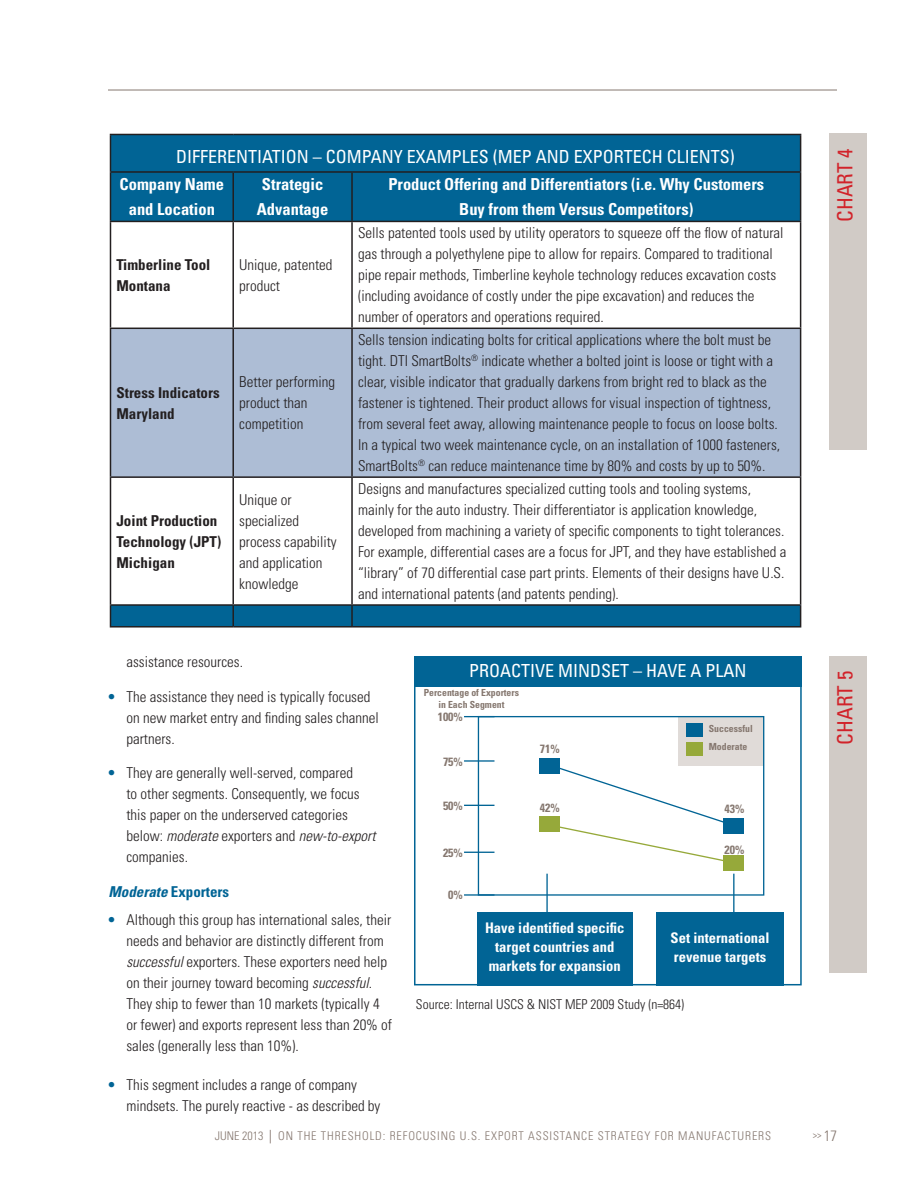
<style>
.page{position:relative;width:918px;height:1188px;background:#fff}
.page>*{position:absolute;margin:0;border:0;box-sizing:border-box;transform-origin:0 0}
.t1{font:condensed 21px "Univers LT Std";color:#d1232a}
.t2{font:condensed 18px "Univers LT Std";color:#fff}
.t3{font:700 condensed 16.5px/25.5px "Univers LT Std";color:#fff;text-align:center}
.t4{font:300 condensed 15px/21px "Univers LT Std";color:#231f20}
.t5{font:700 condensed 15px/21px "Univers LT Std";color:#231f20}
.t6{font:700 condensed 15px "Univers LT Std";color:#016495}
.t7{font:700 condensed 14.55px/18.6px "Univers LT Std";color:#fff;text-align:center}
.t8{font:300 condensed 13.5px "Univers LT Std";color:#231f20}
.t9{font:300 condensed 12px "Univers LT Std";letter-spacing:.07em;color:#85776f}
.t10{font:700 condensed 12px "Univers LT Std";color:#85776f}
.t11{font:700 condensed 9.75px/18px "Univers LT Std";color:#85776f}
.t12{font:condensed 9px "Univers LT Std";color:#85776f}
.s1{font-weight:700;color:#016495}
.s2{font-style:italic}
.s3{font-weight:400;font-size:13.5px}
.s4{font-weight:300;font-size:15px}
</style>
<div class="page">
<hr style="left:108px;top:90px;width:729px;height:1px;background:#85776f">
<div style="left:678px;top:716px;width:86px;height:50px;background:#e0dbd8"></div>
<div style="left:111px;top:135px;width:689px;height:86px;background:#016495"></div>
<svg style="left:111px;top:222px;width:689px;height:382px"></svg>
<div style="left:111px;top:329px;width:689px;height:147px;background:#adbdd5"></div>
<hr style="left:110px;top:134px;width:123px;height:1px;background:#231f20">
<hr style="left:110px;top:135px;width:1px;height:36px;background:#231f20">
<hr style="left:233px;top:134px;width:119px;height:1px;background:#231f20">
<hr style="left:352px;top:134px;width:449px;height:1px;background:#231f20">
<hr style="left:800px;top:135px;width:1px;height:36px;background:#231f20">
<hr style="left:110px;top:171px;width:123px;height:2px;background:#231f20">
<hr style="left:110px;top:173px;width:1px;height:48px;background:#231f20">
<hr style="left:233px;top:171px;width:119px;height:2px;background:#231f20">
<hr style="left:232px;top:173px;width:2px;height:48px;background:#231f20">
<hr style="left:352px;top:171px;width:449px;height:2px;background:#231f20">
<hr style="left:351px;top:173px;width:2px;height:48px;background:#231f20">
<hr style="left:800px;top:173px;width:1px;height:48px;background:#231f20">
<hr style="left:110px;top:221px;width:123px;height:1px;background:#231f20">
<hr style="left:110px;top:222px;width:1px;height:106px;background:#231f20">
<hr style="left:233px;top:221px;width:119px;height:1px;background:#231f20">
<hr style="left:232px;top:222px;width:2px;height:106px;background:#231f20">
<hr style="left:352px;top:221px;width:449px;height:1px;background:#231f20">
<hr style="left:351px;top:222px;width:2px;height:106px;background:#231f20">
<hr style="left:800px;top:222px;width:1px;height:106px;background:#231f20">
<hr style="left:110px;top:328px;width:123px;height:1px;background:#231f20">
<hr style="left:110px;top:329px;width:1px;height:147px;background:#231f20">
<hr style="left:233px;top:328px;width:119px;height:1px;background:#231f20">
<hr style="left:232px;top:329px;width:2px;height:147px;background:#231f20">
<hr style="left:352px;top:328px;width:449px;height:1px;background:#231f20">
<hr style="left:351px;top:329px;width:2px;height:147px;background:#231f20">
<hr style="left:800px;top:329px;width:1px;height:147px;background:#231f20">
<hr style="left:110px;top:476px;width:123px;height:2px;background:#231f20">
<hr style="left:110px;top:478px;width:1px;height:126px;background:#231f20">
<hr style="left:233px;top:476px;width:119px;height:2px;background:#231f20">
<hr style="left:232px;top:478px;width:2px;height:126px;background:#231f20">
<hr style="left:352px;top:476px;width:449px;height:2px;background:#231f20">
<hr style="left:351px;top:478px;width:2px;height:126px;background:#231f20">
<hr style="left:800px;top:478px;width:1px;height:126px;background:#231f20">
<hr style="left:110px;top:604px;width:123px;height:2px;background:#231f20">
<hr style="left:233px;top:604px;width:119px;height:2px;background:#231f20">
<hr style="left:352px;top:604px;width:449px;height:2px;background:#231f20">
<div style="left:110px;top:605px;width:691px;height:21px;background:#016495"></div>
<hr style="left:110px;top:626px;width:123px;height:2px;background:#231f20">
<hr style="left:233px;top:626px;width:119px;height:2px;background:#231f20">
<hr style="left:352px;top:626px;width:449px;height:2px;background:#231f20">
<div style="left:830px;top:134px;width:37px;height:316px;background:#d1cbc6"></div>
<div style="left:478px;top:716px;width:286px;height:180px;border:1px solid #016495"></div>
<div style="left:540px;top:816px;width:20px;height:16px;background:#96a93a"></div>
<div style="left:477px;top:912px;width:156px;height:73px;background:#016495"></div>
<div style="left:657px;top:912px;width:127px;height:73px;background:#016495"></div>
<hr style="left:546px;top:874px;width:2px;height:44px;background:#016495">
<hr style="left:733px;top:874px;width:2px;height:44px;background:#016495">
<div style="left:540px;top:758px;width:20px;height:16px;background:#016495"></div>
<div style="left:723px;top:855px;width:20px;height:16px;background:#96a93a"></div>
<div style="left:723px;top:818px;width:20px;height:16px;background:#016495"></div>
<svg style="left:560px;top:767px;width:163px;height:95px"></svg>
<div style="left:687px;top:723px;width:16px;height:13px;background:#016495"></div>
<div style="left:687px;top:742px;width:16px;height:13px;background:#96a93a"></div>
<hr style="left:464px;top:716px;width:30px;height:1px;background:#016495">
<hr style="left:464px;top:894px;width:30px;height:2px;background:#016495">
<hr style="left:464px;top:760px;width:30px;height:2px;background:#016495">
<hr style="left:464px;top:805px;width:30px;height:1px;background:#016495">
<hr style="left:464px;top:852px;width:30px;height:1px;background:#016495">
<div style="left:414px;top:657px;width:388px;height:30px;background:#016495"></div>
<div style="left:830px;top:656px;width:37px;height:317px;background:#d1cbc6"></div>
<p class="t2" style="left:176px;top:145px;width:162px">D IFFERENTIATIO N – COM</p>
<p class="t2" style="left:362px;top:145px;width:375px">PANY EXAM PLES (MEP AND EXPO RTECH CLIENTS)</p>
<p class="t3" style="left:120px;top:171px;width:106px">Company Name and Location</p>
<p class="t3" style="left:257px;top:171px;width:73px">Strategic<br>Advantage</p>
<p class="t3" style="left:388px;top:171px;width:377px">Product Offering and Differentiators (i.e. Why Customers<br>Buy from them Versus Competitors)</p>
<p class="t5" style="left:116px;top:254px;width:95px">Timberline Tool<br>Montana</p>
<p class="t4" style="left:239px;top:254px;width:95px">Unique, patented product</p>
<p class="t4" style="left:358px;top:223px;width:427px">Sells patented tools used by utility operators to squeeze off the flow of natural gas through a polyethylene pipe to allow for repairs. Compared to traditional pipe repair methods, Timberline keyhole technology reduces excavation costs (including avoidance of costly under the pipe excavation) and reduces the number of operators and operations required.</p>
<p class="t5" style="left:116px;top:382px;width:105px">Stress Indicators<br>Maryland</p>
<p class="t4" style="left:239px;top:371px;width:97px">Better performing product than competition</p>
<p class="t4" style="left:358px;top:329px;width:424px">Sells tension indicating bolts for critical applications where the bolt must be tight. DTI SmartBolts<sup>®</sup> indicate whether a bolted joint is loose or tight with a clear, visible indicator that gradually darkens from bright red to black as the fastener is tightened. Their product allows for visual inspection of tightness, from several feet away, allowing maintenance people to focus on loose bolts.<br>I n a typical two week maintenance cycle, on an installation of 1000 fasteners, SmartBolts<sup>®</sup> can reduce maintenance time by 80% and costs by up to 50%.</p>
<p class="t5" style="left:116px;top:510px;width:106px">Joint Production<br>Technology (JPT)<br>Michigan</p>
<p class="t4" style="left:239px;top:489px;width:99px">Unique or specialized process capability and application knowledge</p>
<p class="t4" style="left:358px;top:478px;width:430px">Designs and manufactures specialized cutting tools and tooling systems, mainly for the auto industry. Their differentiator is application knowledge, developed from machining a variety of specific components to tight tolerances.<br>For example, differential cases are a focus for JPT, and they have established a “library” of 70 differential case part prints. Elements of their designs have U.S. and international patents (and patents pending).</p>
<p class="t4" style="left:126px;top:652px;width:118px">assistance resources.</p>
<p class="t4" style="left:126px;top:686px;width:254px;text-indent:-18px"><span class="s1">•</span> The assistance they need is typically focused on new market entry and finding sales channel partners.</p>
<p class="t4" style="left:126px;top:763px;width:251px;text-indent:-18px"><span class="s1">•</span> They are generally well-served, compared<br>to other segments. Consequently, we focus this paper on the underserved categories below: <span class="s2">moderate</span> exporters and <span class="s2">new-to-export </span>companies.</p>
<p class="t6" style="left:108px;top:882px;width:122px"><span class="s2">Moderate</span> Exporters</p>
<p class="t4" style="left:126px;top:909px;width:267px;text-indent:-18px"><span class="s1">•</span> Although this group has international sales, their needs and behavior are distinctly different from <span class="s2">successful</span> exporters. These exporters need help on their journey toward becoming <span class="s2">successful</span>.<br>They ship to fewer than 10 markets (typically 4 or fewer) and exports represent less than 20% of sales (generally less than 10%).</p>
<p class="t4" style="left:126px;top:1074px;width:256px;text-indent:-18px"><span class="s1">•</span> This segment includes a range of company mindsets. The purely reactive - as described by</p>
<p class="t2" style="left:469px;top:659px;width:279px">PROACTIVE MINDSET – HAVE A PLAN</p>
<p class="t11" style="left:424px;top:686px;width:97px;line-height:12px;text-align:center">Percentage of Exporters in Each Segment</p>
<p class="t10" style="left:438px;top:710px;width:27px">100%</p>
<p class="t10" style="left:443px;top:755px;width:21px">75%</p>
<p class="t10" style="left:443px;top:798px;width:21px">50%</p>
<p class="t10" style="left:443px;top:845px;width:21px">25%</p>
<p class="t10" style="left:448px;top:887px;width:16px">0%</p>
<p class="t10" style="left:540px;top:742px;width:21px">71%</p>
<p class="t11" style="left:709px;top:720px;width:45px">Successful<br>Moderate</p>
<p class="t10" style="left:540px;top:800px;width:21px">42%</p>
<p class="t10" style="left:725px;top:801px;width:21px">43%</p>
<p class="t10" style="left:725px;top:842px;width:21px">20%</p>
<p class="t7" style="left:485px;top:919px;width:141px">Have identified specific target countries and markets for expansion</p>
<p class="t7" style="left:671px;top:929px;width:100px;text-align:left">Set international revenue targets</p>
<p class="t8" style="left:416px;top:996px;width:270px">Source: I nternal USCS &amp; NI ST MEP 2009 Study (n=864)</p>
<p class="t1" style="left:832px;top:222px;width:75px;rotate:-90deg">CHART 4</p>
<p class="t1" style="left:832px;top:745px;width:75px;rotate:-90deg">CHART 5</p>
<p class="t9" style="left:215px;top:1129px;width:482px">JUNE 2013 <span class="s3">|</span> On the Threshold: Refocusing U.S. Export Assistan ce Strategy for Manu</p>
<p class="t9" style="left:712px;top:1129px;width:61px">facturers</p>
<p class="t12" style="left:813px;top:1129px;width:26px">&gt;&gt; <span class="s4">17</span></p>
</div>
